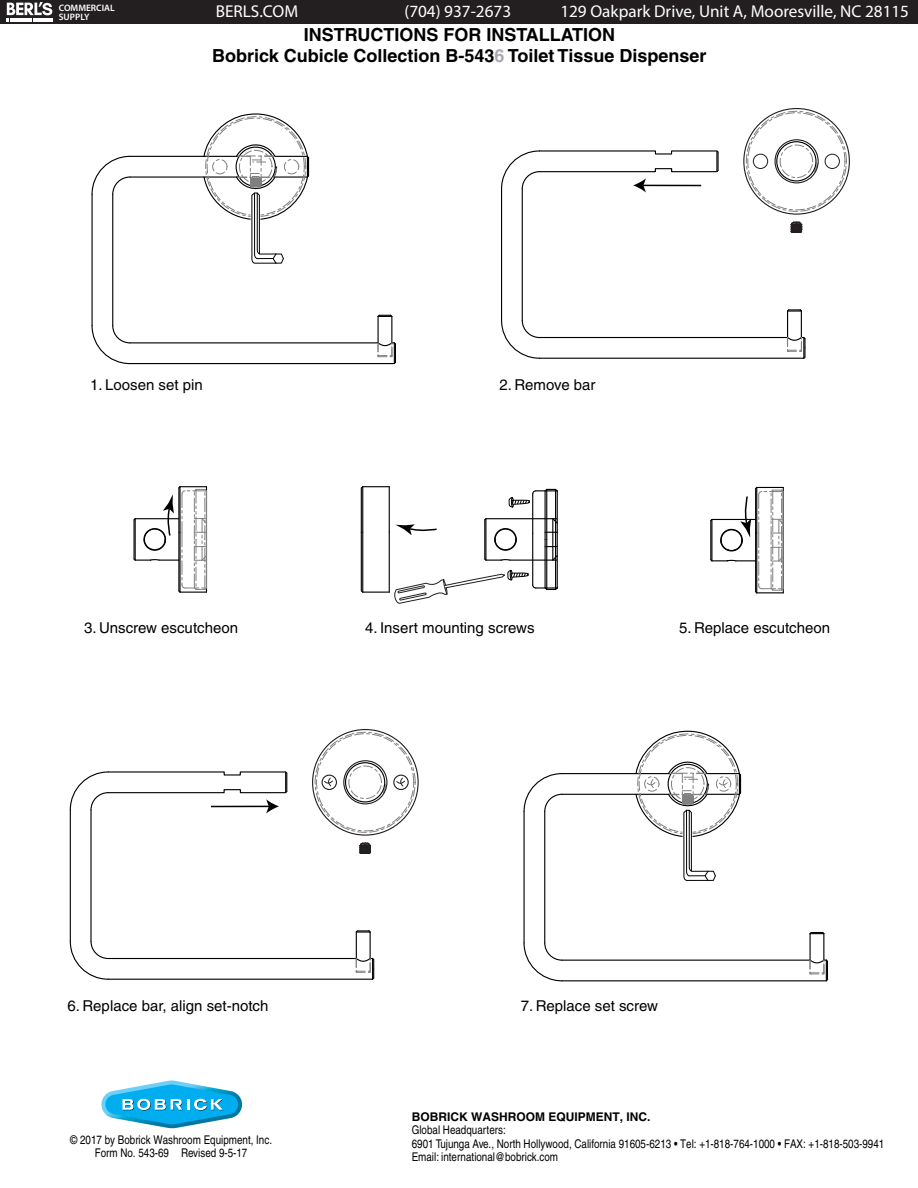
<style>
.page{position:relative;width:918px;height:1188px;background:#fff}
.page>*{position:absolute;margin:0;border:0;box-sizing:border-box;transform-origin:0 0}
.t1{font:700 18px/21.6px "Helvetica";color:#000;text-align:center}
.t2{font:17.1px "Myriad Pro";color:#fff}
.t3{font:15px "Helvetica";color:#000}
.t4{font:condensed 12px/13.5px "Helvetica";color:#000;text-align:center}
.t5{font:700 12px "Helvetica";color:#000}
.t6{font:600 9.3px/8.6px "Myriad Pro";color:#fff}
.s1{color:#a7a9ac}
</style>
<div class="page">
<hr style="left:130px;top:342px;width:248px;height:1px;background:#000">
<hr style="left:130px;top:363px;width:264px;height:1px;background:#000">
<hr style="left:130px;top:156px;width:108px;height:1px;background:#000">
<hr style="left:130px;top:176px;width:108px;height:2px;background:#000">
<svg style="left:92px;top:325px;width:39px;height:39px"></svg>
<hr style="left:92px;top:194px;width:1px;height:132px;background:#000">
<hr style="left:112px;top:194px;width:1px;height:132px;background:#000">
<svg style="left:92px;top:155px;width:39px;height:40px"></svg>
<svg style="left:376px;top:314px;width:20px;height:50px"></svg>
<svg style="left:203px;top:113px;width:106px;height:151px"></svg>
<hr style="left:540px;top:337px;width:247px;height:1px;background:#000">
<hr style="left:540px;top:358px;width:264px;height:1px;background:#000">
<svg style="left:501px;top:319px;width:40px;height:40px"></svg>
<hr style="left:501px;top:189px;width:1px;height:131px;background:#000">
<hr style="left:522px;top:189px;width:1px;height:131px;background:#000">
<svg style="left:786px;top:309px;width:20px;height:50px"></svg>
<div style="left:780px;top:145px;width:33px;height:33px;border:1px dashed #808080;border-radius:50%"></div>
<div style="left:825px;top:154px;width:15px;height:15px;border:1px solid #231f20;border-radius:50%"></div>
<div style="left:753px;top:154px;width:15px;height:15px;border:1px solid #231f20;border-radius:50%"></div>
<svg style="left:814px;top:165px;width:4px;height:7px"></svg>
<div style="left:776px;top:141px;width:41px;height:40px;border:1px solid #000;border-radius:50%"></div>
<div style="left:775px;top:139px;width:44px;height:44px;border:1px solid #231f20;border-radius:50%"></div>
<svg style="left:791px;top:222px;width:12px;height:11px"></svg>
<svg style="left:501px;top:150px;width:218px;height:43px"></svg>
<svg style="left:134px;top:486px;width:74px;height:107px"></svg>
<hr style="left:510px;top:560px;width:47px;height:1px;background:#000">
<hr style="left:486px;top:518px;width:71px;height:1px;background:#000">
<svg style="left:361px;top:486px;width:28px;height:3px"></svg>
<hr style="left:389px;top:487px;width:1px;height:45px;background:#000">
<hr style="left:362px;top:487px;width:1px;height:45px;background:#000">
<hr style="left:361px;top:488px;width:1px;height:44px;background:#000">
<hr style="left:557px;top:491px;width:1px;height:41px;background:#000">
<hr style="left:557px;top:532px;width:1px;height:56px;background:#000">
<hr style="left:552px;top:519px;width:1px;height:41px;background:#000">
<hr style="left:532px;top:494px;width:1px;height:39px;background:#000">
<hr style="left:555px;top:489px;width:1px;height:50px;background:#000">
<hr style="left:555px;top:539px;width:1px;height:50px;background:#000">
<hr style="left:546px;top:539px;width:1px;height:50px;background:#000">
<hr style="left:546px;top:489px;width:1px;height:50px;background:#000">
<hr style="left:545px;top:491px;width:1px;height:48px;background:#000">
<hr style="left:545px;top:539px;width:1px;height:49px;background:#000">
<svg style="left:551px;top:554px;width:7px;height:8px"></svg>
<svg style="left:551px;top:517px;width:7px;height:8px"></svg>
<hr style="left:536px;top:587px;width:21px;height:2px;background:#000">
<svg style="left:544px;top:586px;width:14px;height:4px"></svg>
<svg style="left:508px;top:488px;width:50px;height:20px"></svg>
<svg style="left:361px;top:517px;width:176px;height:87px"></svg>
<svg style="left:710px;top:487px;width:74px;height:106px"></svg>
<hr style="left:108px;top:958px;width:248px;height:1px;background:#000">
<hr style="left:108px;top:979px;width:265px;height:1px;background:#000">
<svg style="left:70px;top:941px;width:39px;height:39px"></svg>
<hr style="left:70px;top:810px;width:1px;height:131px;background:#000">
<hr style="left:90px;top:810px;width:2px;height:131px;background:#000">
<svg style="left:355px;top:930px;width:20px;height:50px"></svg>
<div style="left:349px;top:766px;width:33px;height:33px;border:1px dashed #808080;border-radius:50%"></div>
<div style="left:393px;top:775px;width:16px;height:15px;border:1px solid #231f20;border-radius:50%"></div>
<div style="left:322px;top:775px;width:15px;height:15px;border:1px solid #231f20;border-radius:50%"></div>
<svg style="left:383px;top:786px;width:3px;height:7px"></svg>
<div style="left:345px;top:762px;width:40px;height:40px;border:1px solid #000;border-radius:50%"></div>
<div style="left:343px;top:760px;width:44px;height:44px;border:1px solid #231f20;border-radius:50%"></div>
<svg style="left:324px;top:777px;width:9px;height:10px"></svg>
<svg style="left:396px;top:777px;width:9px;height:10px"></svg>
<svg style="left:359px;top:843px;width:12px;height:11px"></svg>
<svg style="left:70px;top:771px;width:218px;height:43px"></svg>
<hr style="left:562px;top:960px;width:248px;height:1px;background:#000">
<hr style="left:562px;top:980px;width:264px;height:1px;background:#000">
<hr style="left:562px;top:773px;width:108px;height:1px;background:#000">
<hr style="left:562px;top:794px;width:108px;height:1px;background:#000">
<svg style="left:524px;top:942px;width:39px;height:39px"></svg>
<hr style="left:524px;top:812px;width:1px;height:131px;background:#000">
<hr style="left:544px;top:812px;width:1px;height:131px;background:#000">
<svg style="left:524px;top:773px;width:39px;height:40px"></svg>
<svg style="left:808px;top:932px;width:20px;height:50px"></svg>
<svg style="left:635px;top:730px;width:106px;height:151px"></svg>
<svg style="left:101px;top:1081px;width:141px;height:47px"></svg>
<div style="left:0;top:0;width:918px;height:23px;background:#231f20"></div>
<svg style="left:7px;top:2px;width:45px;height:19px"></svg>
<p class="t6" style="left:59px;top:3px;width:58px">COMMERCIAL<br>SUPPLY</p>
<h2 class="t2" style="left:216px;top:1px;width:84px">BERLS.COM</h2>
<h2 class="t2" style="left:404px;top:1px;width:108px">(704) 937-2673</h2>
<h2 class="t2" style="left:560px;top:1px;width:350px">129 Oakpark Drive, Unit A, Mooresville, NC 28115</h2>
<h1 class="t1" style="left:212px;top:23px;width:496px">INSTRUCTIONS FOR INSTALLATION<br>Bobrick Cubicle Collection B-543<span class="s1">6</span> Toilet Tissue Dispenser</h1>
<p class="t3" style="left:90px;top:376px;width:114px">1. Loosen set pin</p>
<p class="t3" style="left:499px;top:376px;width:98px">2. Remove bar</p>
<p class="t3" style="left:84px;top:619px;width:155px">3. Unscrew escutcheon</p>
<p class="t3" style="left:365px;top:619px;width:171px">4. Insert mounting screws</p>
<p class="t3" style="left:679px;top:619px;width:152px">5. Replace escutcheon</p>
<p class="t3" style="left:67px;top:997px;width:202px">6. Replace bar, align set-notch</p>
<p class="t3" style="left:521px;top:997px;width:139px">7. Replace set screw</p>
<p class="t4" style="left:70px;top:1133px;width:203px">© 2017 by Bobrick Washroom Equipment, Inc.<br>Form No. 543-69 Revised 9-5-17</p>
<p class="t5" style="left:412px;top:1109px;width:240px">BOBRICK WASHROOM EQUIPMENT, INC.</p>
<p class="t4" style="left:412px;top:1123px;width:474px;text-align:left">Global Headquarters:<br>6901 Tujunga Ave., North Hollywood, California 91605-6213 • Tel: +1-818-764-1000 • FAX: +1-818-503-9941<br>Email: international@bobrick.com</p>
</div>
